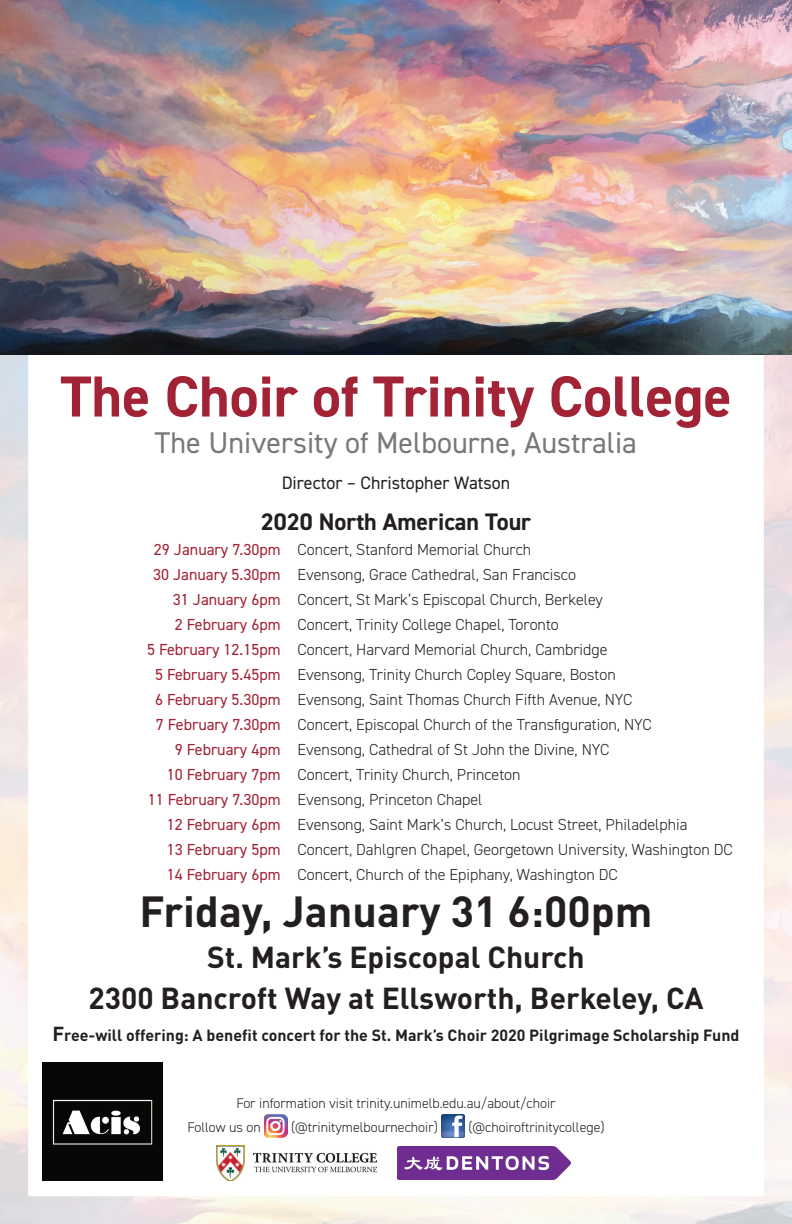
<style>
.page{position:relative;width:792px;height:1224px;background:#fff}
.page>*{position:absolute;margin:0;border:0;box-sizing:border-box;transform-origin:0 0}
.t1{font:700 58px "DIN2014";color:#a12335}
.t2{font:700 43px "DIN Pro";color:#231f20}
.t3{font:700 30px "DIN Pro";color:#231f20}
.t4{font:30px "DIN2014";color:#76787b}
.t5{font:700 24px "DIN2014";color:#231f20}
.t6{font:18px "DIN2014";color:#231f20}
.t7{font:300 16px "DIN2014";color:#231f20}
.t8{font:700 16px "DIN Pro";color:#231f20}
.t9{font:300 14px "DIN2014";color:#231f20}
.s1{font-weight:400;color:#a12335}
.s2{font-size:20px}
</style>
<div class="page">
<img style="left:0;top:354px;width:792px;height:870px">
<img style="left:264px;top:1114px;width:24px;height:24px">
<img style="left:442px;top:1114px;width:23px;height:24px">
<img style="left:0;top:0;width:792px;height:354px">
<img style="left:216px;top:1145px;width:160px;height:36px">
<img style="left:397px;top:1146px;width:174px;height:34px">
<img style="left:43px;top:1063px;width:120px;height:118px">
<p class="t1" style="left:60px;top:358px;width:673px">The Choir of Trinity College</p>
<p class="t4" style="left:155px;top:423px;width:484px">The University of Melbourne, Australia</p>
<p class="t6" style="left:282px;top:471px;width:230px">Director – Christopher Watson</p>
<p class="t5" style="left:261px;top:506px;width:272px">2020 North American Tour</p>
<p class="t7" style="left:154px;top:540px;width:379px"><span class="s1">29 January 7.30pm</span> Concert, Stanford Memorial Church</p>
<p class="t7" style="left:153px;top:565px;width:424px"><span class="s1">30 January 5.30pm</span> Evensong, Grace Cathedral, San Francisco</p>
<p class="t7" style="left:173px;top:590px;width:432px"><span class="s1">31 January 6pm</span> Concert, St Mark’s Episcopal Church, Berkeley</p>
<p class="t7" style="left:175px;top:615px;width:385px"><span class="s1">2 February 6pm</span> Concert, Trinity College Chapel, Toronto</p>
<p class="t7" style="left:147px;top:640px;width:462px"><span class="s1">5 February 12.15pm</span> Concert, Harvard Memorial Church, Cambridge</p>
<p class="t7" style="left:155px;top:665px;width:462px"><span class="s1">5 February 5.45pm</span> Evensong, Trinity Church Copley Square, Boston</p>
<p class="t7" style="left:155px;top:690px;width:479px"><span class="s1">6 February 5.30pm</span> Evensong, Saint Thomas Church Fifth Avenue, NYC</p>
<p class="t7" style="left:156px;top:715px;width:497px"><span class="s1">7 February 7.30pm</span> Concert, Episcopal Church of the Transfiguration, NYC</p>
<p class="t7" style="left:175px;top:740px;width:436px"><span class="s1">9 February 4pm</span> Evensong, Cathedral of St John the Divine, NYC</p>
<p class="t7" style="left:167px;top:765px;width:355px"><span class="s1">10 February 7pm</span> Concert, Trinity Church, Princeton</p>
<p class="t7" style="left:148px;top:790px;width:336px"><span class="s1">11 February 7.30pm</span> Evensong, Princeton Chapel</p>
<p class="t7" style="left:167px;top:815px;width:522px"><span class="s1">12 February 6pm</span> Evensong, Saint Mark’s Church, Locust Street, Philadelphia</p>
<p class="t7" style="left:167px;top:840px;width:567px"><span class="s1">13 February 5pm</span> Concert, Dahlgren Chapel, Georgetown University, Washington DC</p>
<p class="t7" style="left:167px;top:865px;width:452px"><span class="s1">14 February 6pm</span> Concert, Church of the Epiphany, Washington DC</p>
<p class="t2" style="left:139px;top:876px;width:515px">Friday, January 31 6:00pm</p>
<p class="t3" style="left:207px;top:933px;width:379px">St. Mark’s Episcopal Church</p>
<p class="t3" style="left:88px;top:974px;width:617px">2300 Bancroft Way at Ellsworth, Berkeley, CA</p>
<p class="t8" style="left:52px;top:1022px;width:689px"><span class="s2">F</span>ree-will offering: A benefit concert for the St. Mark’s Choir 2020 Pilgrimage Scholarship Fund</p>
<p class="t9" style="left:236px;top:1094px;width:321px">For information visit trinity.unimelb.edu.au/about/choir</p>
<p class="t9" style="left:187px;top:1118px;width:75px">Follow us on</p>
<p class="t9" style="left:291px;top:1118px;width:148px">(@trinitymelbournechoir)</p>
<p class="t9" style="left:468px;top:1118px;width:138px">(@choiroftrinitycollege)</p>
</div>
